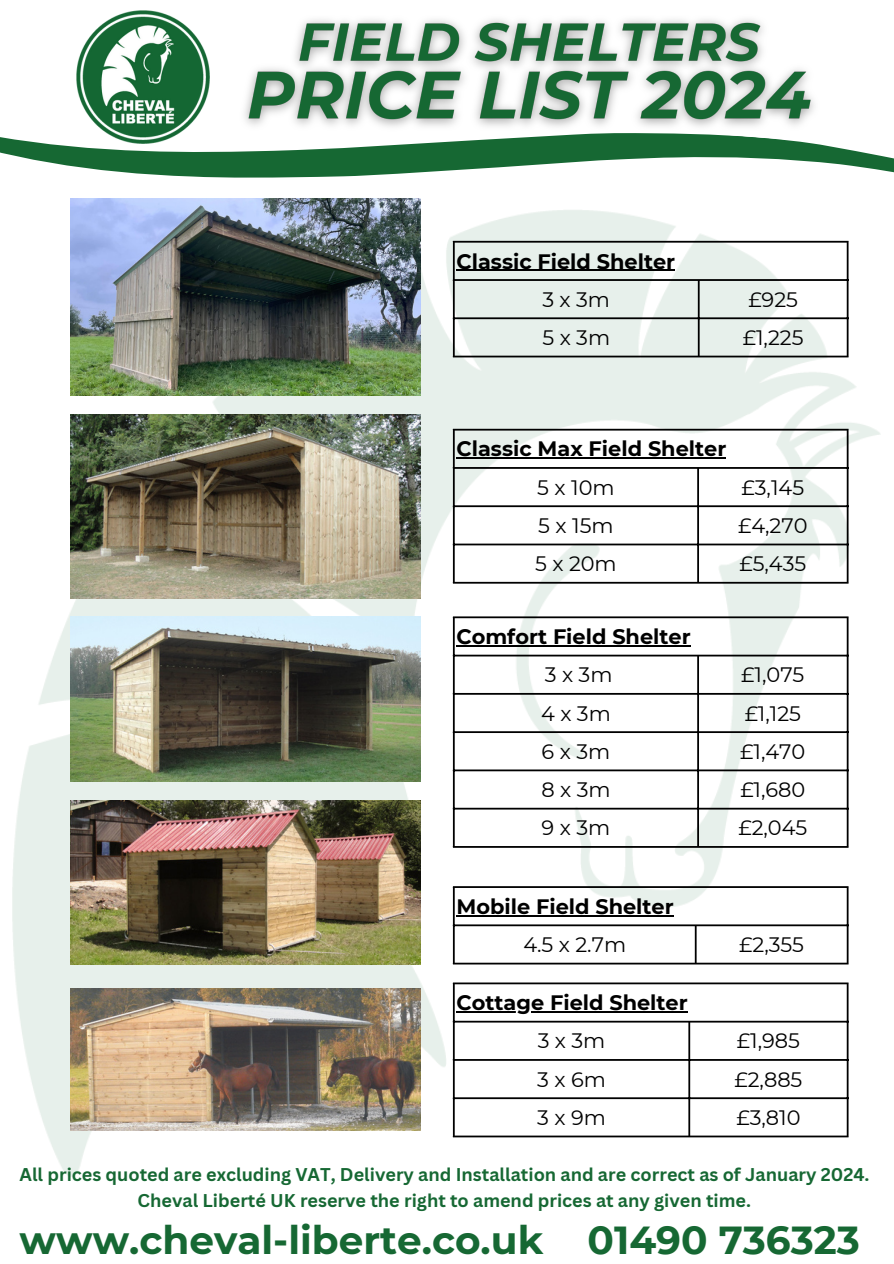
<style>
.page{position:relative;width:894px;height:1264px;background:#fff}
.page>*{position:absolute;margin:0;border:0;box-sizing:border-box;transform-origin:0 0}
.t1{font:700 39px "Montserrat";color:#166833}
.t2{font:20.85px "Montserrat";color:#000}
.t3{font:700 20.85px "Montserrat";color:#000}
.t4{font:700 18px "Canva Sans";color:#166833}
</style>
<div class="page">
<img style="left:13px;top:260px;width:867px;height:916px">
<hr style="left:456px;top:915px;width:217px;height:1px;background:#000">
<hr style="left:453px;top:888px;width:1px;height:74px;background:#000">
<hr style="left:694px;top:926px;width:2px;height:36px;background:#000">
<hr style="left:846px;top:888px;width:2px;height:74px;background:#000">
<hr style="left:453px;top:886px;width:395px;height:2px;background:#000">
<hr style="left:453px;top:924px;width:395px;height:2px;background:#000">
<hr style="left:453px;top:962px;width:395px;height:2px;background:#000">
<hr style="left:456px;top:270px;width:219px;height:1px;background:#000">
<hr style="left:453px;top:243px;width:1px;height:112px;background:#000">
<hr style="left:697px;top:281px;width:2px;height:74px;background:#000">
<hr style="left:846px;top:243px;width:2px;height:112px;background:#000">
<hr style="left:453px;top:279px;width:395px;height:2px;background:#000">
<hr style="left:453px;top:317px;width:395px;height:2px;background:#000">
<hr style="left:453px;top:355px;width:395px;height:2px;background:#000">
<hr style="left:456px;top:457px;width:270px;height:1px;background:#000">
<hr style="left:453px;top:430px;width:1px;height:152px;background:#000">
<hr style="left:697px;top:469px;width:1px;height:113px;background:#000">
<hr style="left:846px;top:430px;width:2px;height:152px;background:#000">
<hr style="left:453px;top:429px;width:395px;height:1px;background:#000">
<hr style="left:453px;top:467px;width:395px;height:2px;background:#000">
<hr style="left:453px;top:505px;width:395px;height:2px;background:#000">
<hr style="left:453px;top:543px;width:395px;height:2px;background:#000">
<hr style="left:453px;top:582px;width:395px;height:1px;background:#000">
<svg style="left:0;top:68px;width:893px;height:192px"></svg>
<img style="left:77px;top:11px;width:132px;height:132px">
<hr style="left:456px;top:645px;width:234px;height:1px;background:#000">
<hr style="left:453px;top:618px;width:1px;height:228px;background:#000">
<hr style="left:697px;top:656px;width:1px;height:190px;background:#000">
<hr style="left:846px;top:618px;width:2px;height:228px;background:#000">
<hr style="left:453px;top:616px;width:395px;height:2px;background:#000">
<hr style="left:453px;top:654px;width:395px;height:2px;background:#000">
<hr style="left:453px;top:693px;width:395px;height:1px;background:#000">
<hr style="left:453px;top:731px;width:395px;height:2px;background:#000">
<hr style="left:453px;top:769px;width:395px;height:2px;background:#000">
<hr style="left:453px;top:807px;width:395px;height:2px;background:#000">
<hr style="left:453px;top:846px;width:395px;height:1px;background:#000">
<img style="left:70px;top:800px;width:350px;height:164px">
<img style="left:70px;top:616px;width:350px;height:165px">
<img style="left:70px;top:414px;width:350px;height:184px">
<img style="left:70px;top:198px;width:350px;height:197px">
<hr style="left:456px;top:1011px;width:231px;height:1px;background:#000">
<hr style="left:453px;top:984px;width:1px;height:151px;background:#000">
<hr style="left:688px;top:1022px;width:2px;height:113px;background:#000">
<hr style="left:846px;top:984px;width:2px;height:151px;background:#000">
<hr style="left:453px;top:982px;width:395px;height:2px;background:#000">
<hr style="left:453px;top:1020px;width:395px;height:2px;background:#000">
<hr style="left:453px;top:1059px;width:395px;height:1px;background:#000">
<hr style="left:453px;top:1097px;width:395px;height:2px;background:#000">
<hr style="left:453px;top:1135px;width:395px;height:2px;background:#000">
<img style="left:70px;top:988px;width:350px;height:142px">
<img style="left:231px;top:19px;width:596px;height:119px">
<p class="t3" style="left:456px;top:248px;width:220px">Classic Field Shelter</p>
<p class="t2" style="left:542px;top:286px;width:69px">3x3m</p>
<p class="t2" style="left:748px;top:286px;width:51px">£925</p>
<p class="t2" style="left:542px;top:325px;width:69px">5x3m</p>
<p class="t2" style="left:742px;top:325px;width:62px">£1,225</p>
<p class="t3" style="left:456px;top:436px;width:271px">Classic Max Field Shelter</p>
<p class="t2" style="left:537px;top:474px;width:79px">5 x 10m</p>
<p class="t2" style="left:741px;top:474px;width:64px">£3,145</p>
<p class="t2" style="left:538px;top:513px;width:77px">5 x 15m</p>
<p class="t2" style="left:738px;top:513px;width:71px">£4,270</p>
<p class="t2" style="left:535px;top:551px;width:83px">5 x 20m</p>
<p class="t2" style="left:739px;top:551px;width:68px">£5,435</p>
<p class="t3" style="left:456px;top:624px;width:235px">Comfort Field Shelter</p>
<p class="t2" style="left:544px;top:662px;width:69px">3x3m</p>
<p class="t2" style="left:741px;top:662px;width:65px">£1,075</p>
<p class="t2" style="left:541px;top:700px;width:71px">4x3m</p>
<p class="t2" style="left:744px;top:700px;width:58px">£1,125</p>
<p class="t2" style="left:541px;top:738px;width:70px">6x3m</p>
<p class="t2" style="left:740px;top:738px;width:67px">£1,470</p>
<p class="t2" style="left:541px;top:777px;width:71px">8x3m</p>
<p class="t2" style="left:740px;top:777px;width:66px">£1,680</p>
<p class="t2" style="left:541px;top:815px;width:70px">9x3m</p>
<p class="t2" style="left:738px;top:815px;width:70px">£2,045</p>
<p class="t3" style="left:456px;top:893px;width:219px">Mobile Field Shelter</p>
<p class="t2" style="left:523px;top:931px;width:104px">4.5 x 2.7m</p>
<p class="t2" style="left:739px;top:931px;width:66px">£2,355</p>
<p class="t3" style="left:456px;top:990px;width:233px">Cottage Field Shelter</p>
<p class="t2" style="left:537px;top:1028px;width:69px">3x3m</p>
<p class="t2" style="left:736px;top:1028px;width:64px">£1,985</p>
<p class="t2" style="left:537px;top:1066px;width:70px">3x6m</p>
<p class="t2" style="left:734px;top:1066px;width:69px">£2,885</p>
<p class="t2" style="left:537px;top:1104px;width:70px">3x9m</p>
<p class="t2" style="left:736px;top:1104px;width:66px">£3,810</p>
<p class="t4" style="left:20px;top:1162px;width:851px">All prices quoted are excluding VAT, Delivery and Installation and are correct as of January 2024.</p>
<p class="t4" style="left:138px;top:1187px;width:614px">Cheval Liberté UK reserve the right to amend prices at any given time.</p>
<p class="t1" style="left:20px;top:1215px;width:841px">www.cheval-liberte.co.uk 01490 736323</p>
</div>
